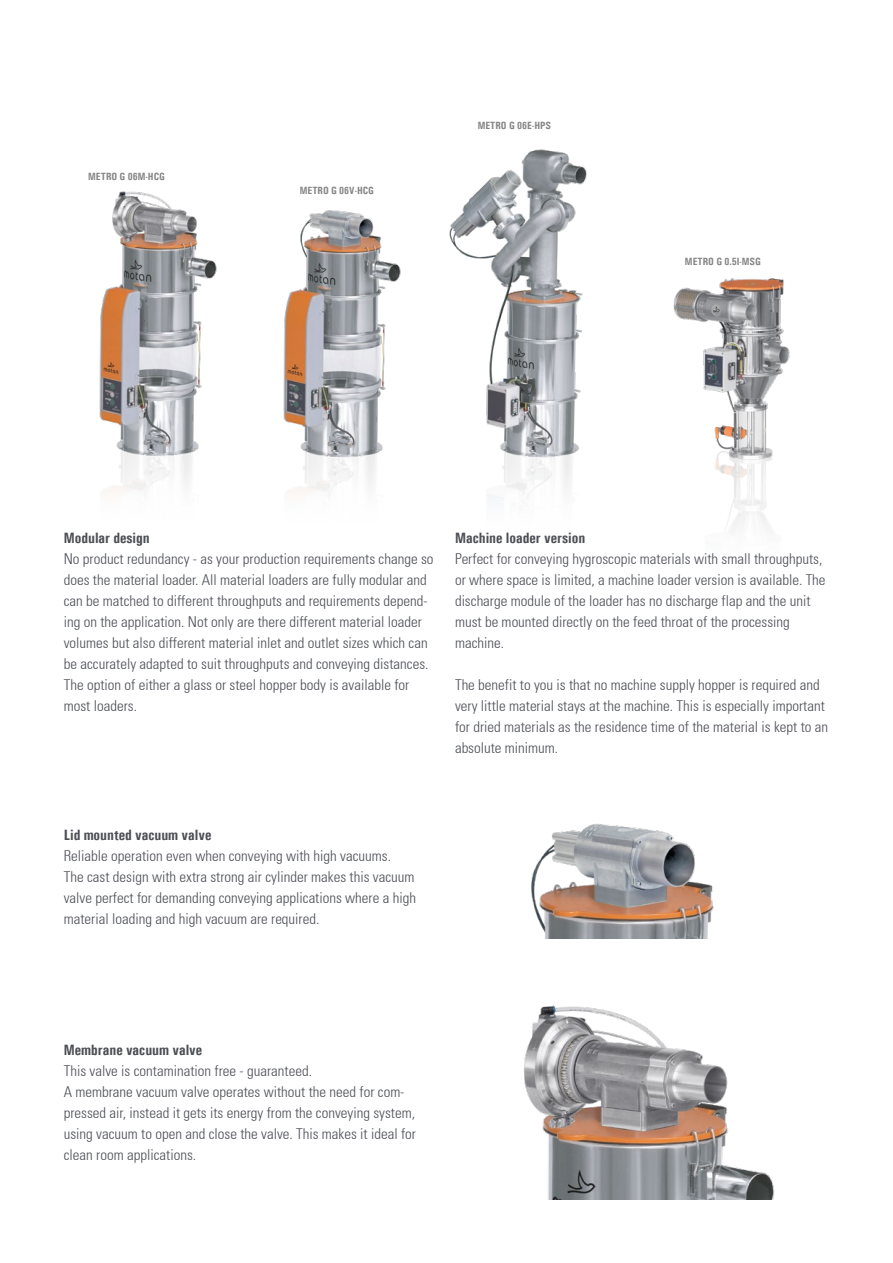
<style>
.page{position:relative;width:893px;height:1263px;background:#fff}
.page>*{position:absolute;margin:0;border:0;box-sizing:border-box;transform-origin:0 0}
.t1{font:300 condensed 15px/21px "Univers";color:#4d4f56}
.t2{font:700 15px "Univers Condensed";color:#4d4f56}
.t3{font:700 10.5px "Univers Condensed";color:#868786}
</style>
<div class="page">
<img style="left:673px;top:278px;width:117px;height:253px">
<img style="left:99px;top:191px;width:118px;height:305px">
<img style="left:524px;top:1005px;width:251px;height:194px">
<img style="left:531px;top:823px;width:183px;height:116px">
<img style="left:449px;top:149px;width:138px;height:352px">
<img style="left:283px;top:210px;width:118px;height:286px">
<p class="t3" style="left:88px;top:170px;width:78px">METRO G 06M-HCG</p>
<p class="t3" style="left:300px;top:184px;width:76px">METRO G 06V-HCG</p>
<p class="t3" style="left:478px;top:119px;width:75px">METRO G 06E-HPS</p>
<p class="t3" style="left:685px;top:255px;width:78px">METRO G 0.5I-MSG</p>
<p class="t2" style="left:64px;top:529px;width:87px">Modular design</p>
<p class="t1" style="left:64px;top:548px;width:371px">No product redundancy - as your production requirements change so does the material loader. All material loaders are fully modular and can be matched to different throughputs and requirements depend&shy;ing on the application. Not only are there different material loader volumes but also different material inlet and outlet sizes which can be accurately adapted to suit throughputs and conveying distances.<br>The option of either a glass or steel hopper body is available for most loaders.</p>
<p class="t2" style="left:455px;top:529px;width:132px">Machine loader version</p>
<p class="t1" style="left:455px;top:548px;width:372px">Perfect for conveying hygroscopic materials with small throughputs, or where space is limited, a machine loader version is available. The discharge module of the loader has no discharge flap and the unit must be mounted directly on the feed throat of the processing machine.</p>
<p class="t1" style="left:455px;top:674px;width:375px">The benefit to you is that no machine supply hopper is required and very little material stays at the machine. This is especially important for dried materials as the residence time of the material is kept to an absolute minimum.</p>
<p class="t2" style="left:64px;top:825px;width:149px">Lid mounted vacuum valve</p>
<p class="t1" style="left:64px;top:844px;width:354px">Reliable operation even when conveying with high vacuums.<br>The cast design with extra strong air cylinder makes this vacuum valve perfect for demanding conveying applications where a high material loading and high vacuum are required.</p>
<p class="t2" style="left:64px;top:1041px;width:140px">Membrane vacuum valve</p>
<p class="t1" style="left:64px;top:1060px;width:354px">This valve is contamination free - guaranteed.<br>A membrane vacuum valve operates without the need for com&shy;pressed air, instead it gets its energy from the conveying system, using vacuum to open and close the valve. This makes it ideal for clean room applications.</p>
</div>
